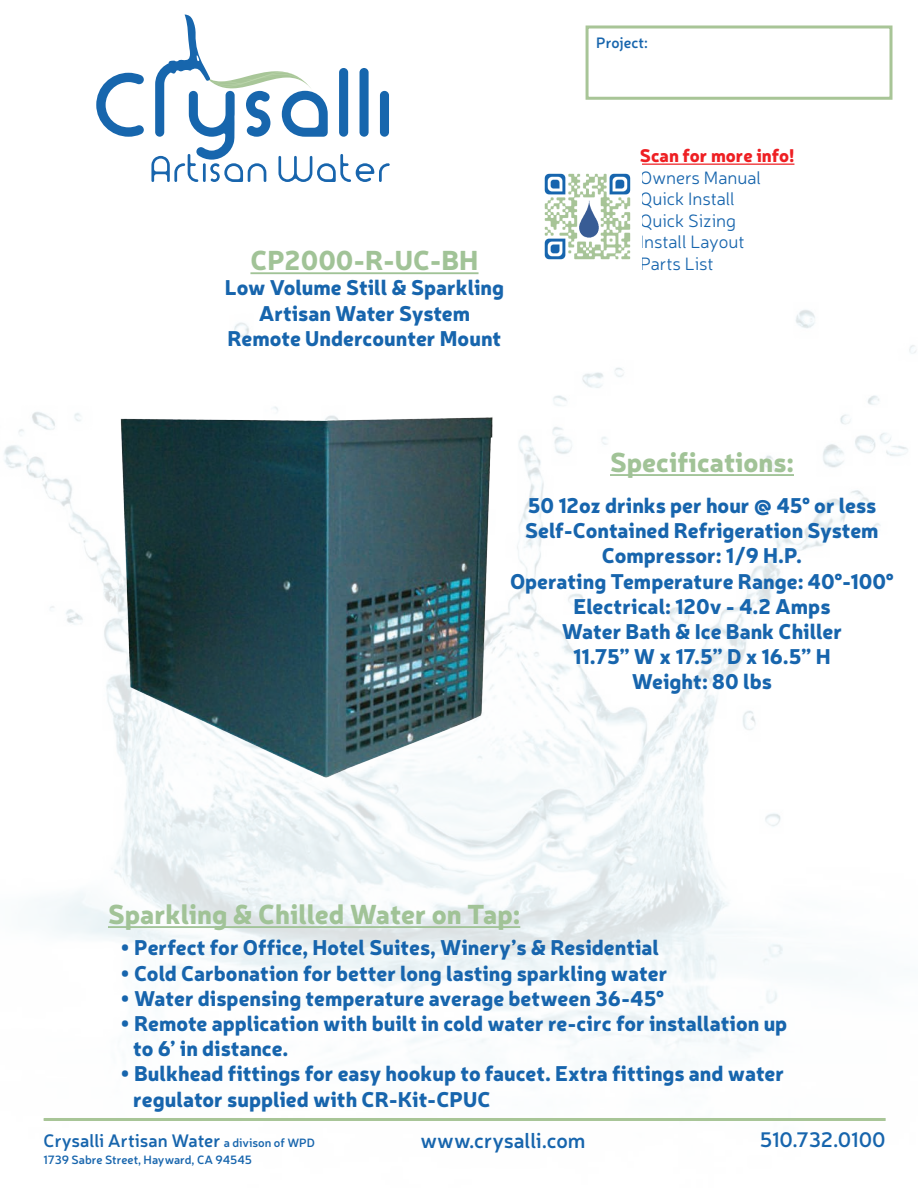
<style>
.page{position:relative;width:918px;height:1188px;background:#fff}
.page>*{position:absolute;margin:0;border:0;box-sizing:border-box;transform-origin:0 0}
.t1{font:900 27px "Neris";color:#a1c397}
.t2{font:900 21px/25.2px "Neris";color:#1765ad;text-align:center}
.t3{font:600 21px "Neris";color:#1765ad}
.t4{font:300 18px/21.6px "Neris";color:#1765ad}
.t5{font:600 18px "Neris";color:#1765ad}
.t6{font:900 18px "Neris";color:#ee1f23}
.t7{font:600 15px "Neris";color:#1765ad}
.t8{font:600 12px "Neris";color:#1765ad}
.s1{font-size:12px}
</style>
<div class="page">
<img style="left:43px;top:163px;width:873px;height:958px">
<img style="left:4px;top:164px;width:638px;height:860px">
<hr style="left:250px;top:272px;width:229px;height:2px;background:#a1c397">
<hr style="left:610px;top:474px;width:184px;height:2px;background:#a1c397">
<hr style="left:44px;top:1118px;width:842px;height:3px;background:#a8c597">
<div style="left:586px;top:26px;width:306px;height:74px;border:3px solid #a8c597"></div>
<hr style="left:108px;top:926px;width:412px;height:2px;background:#a1c397">
<hr style="left:640px;top:164px;width:154px;height:1px;background:#ee1f23">
<img style="left:533px;top:163px;width:108px;height:107px">
<svg style="left:96px;top:73px;width:48px;height:64px"></svg>
<svg style="left:151px;top:15px;width:239px;height:167px"></svg>
<p class="t1" style="left:250px;top:240px;width:230px">CP2000-R-UC-BH</p>
<p class="t2" style="left:225px;top:274px;width:281px">Low Volume Still &amp; Sparkling<br>Artisan Water System<br>Remote Undercounter Mount</p>
<p class="t7" style="left:596px;top:32px;width:53px">Project:</p>
<p class="t6" style="left:640px;top:142px;width:156px">Scan for more info!</p>
<p class="t4" style="left:640px;top:166px;width:123px">Owners Manual<br>Quick Install<br>Quick Sizing<br>Install Layout<br>Parts List</p>
<p class="t1" style="left:610px;top:442px;width:185px">Specifications:</p>
<p class="t2" style="left:510px;top:492px;width:385px">50 12oz drinks per hour @ 45° or less<br>Self-Contained Refrigeration System<br>Compressor: 1/9 H.P.<br>Operating Temperature Range: 40°-100°<br>Electrical: 120v - 4.2 Amps<br>Water Bath &amp; Ice Bank Chiller<br>11.75” W x 17.5” D x 16.5” H<br>Weight: 80 lbs</p>
<p class="t1" style="left:108px;top:894px;width:414px">Sparkling &amp; Chilled Water on Tap:</p>
<p class="t2" style="left:121px;top:934px;width:540px">• Perfect for Office, Hotel Suites, Winery’s &amp; Residential</p>
<p class="t2" style="left:121px;top:959px;width:548px">• Cold Carbonation for better long lasting sparkling water</p>
<p class="t2" style="left:121px;top:984px;width:545px">• Water dispensing temperature average between 36-45°</p>
<p class="t2" style="left:133px;top:1010px;width:656px;text-align:left;text-indent:-13px">• Remote application with built in cold water re-circ for installation up to 6’ in distance.</p>
<p class="t2" style="left:133px;top:1060px;width:653px;text-align:left;text-indent:-13px">• Bulkhead fittings for easy hookup to faucet. Extra fittings and water regulator supplied with CR-Kit-CPUC</p>
<p class="t5" style="left:44px;top:1129px;width:273px">Crysalli Artisan Water <span class="s1">a divison of WPD</span></p>
<p class="t3" style="left:420px;top:1126px;width:167px">www.crysalli.com</p>
<p class="t3" style="left:760px;top:1126px;width:127px">510.732.0100</p>
<p class="t8" style="left:44px;top:1152px;width:210px">1739 Sabre Street, Hayward, CA 94545</p>
</div>
